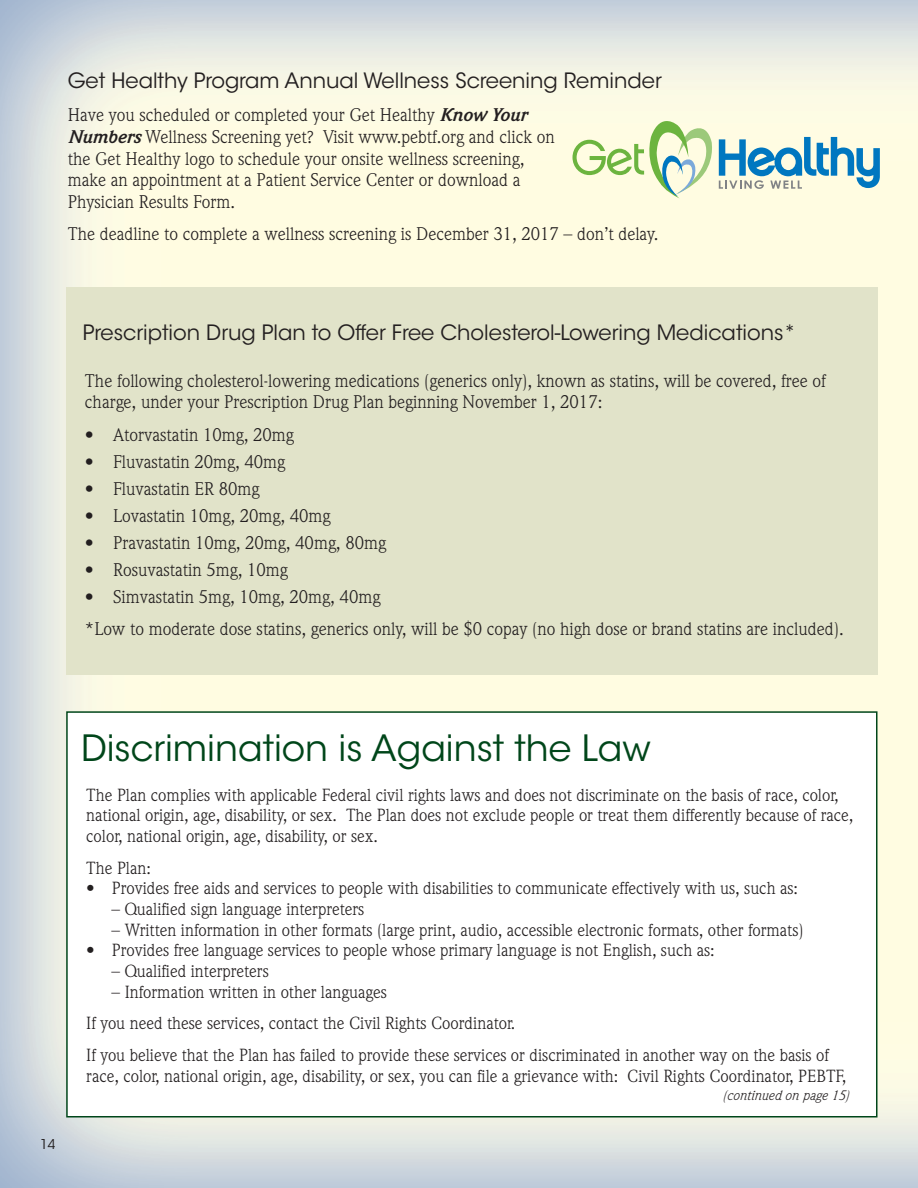
<style>
.page{position:relative;width:918px;height:1188px;background:#fff}
.page>*{position:absolute;margin:0;border:0;box-sizing:border-box;transform-origin:0 0}
.t1{font:36px "ITC Avant Garde Std";color:#00461a}
.t2{font:21px "ITC Avant Garde Std";color:#231f20}
.t3{font:18px/21.6px "Weidemann";color:#231f20}
.t4{font:17.25px/20.7px "Weidemann";color:#231f20}
.t5{font:italic 13.5px "Weidemann";color:#231f20}
.t6{font:13.5px "ITC Avant Garde Std";color:#231f20}
.s1{font-weight:700;font-style:italic}
</style>
<div class="page">
<svg style="left:573px;top:121px;width:307px;height:78px;background:#cce1ce"></svg>
<div style="left:66px;top:287px;width:812px;height:388px;background:#e1e3c9"></div>
<div style="left:66px;top:711px;width:812px;height:407px;border:2px solid #00461a"></div>
<p class="t2" style="left:68px;top:73px;width:596px">Get Healthy Program Annual Wellness Screening Reminder</p>
<p class="t3" style="left:68px;top:106px;width:489px">Have you scheduled or completed your Get Healthy <span class="s1">Know Your Numbers</span> Wellness Screening yet? Visit www.pebtf.org and click on the Get Healthy logo to schedule your onsite wellness screening, make an appointment at a Patient Service Center or download a Physician Results Form.</p>
<p class="t3" style="left:68px;top:225px;width:592px">The deadline to complete a wellness screening is December 31, 2017 – don’t delay.</p>
<p class="t2" style="left:83px;top:325px;width:715px">Prescription Drug Plan to Offer Free Cholesterol-Lowering Medications*</p>
<p class="t3" style="left:85px;top:371px;width:742px">The following cholesterol-lowering medications (generics only), known as statins, will be covered, free of charge, under your Prescription Drug Plan beginning November 1, 2017:</p>
<p class="t3" style="left:85px;top:425px;width:210px">• Atorvastatin 10mg, 20mg</p>
<p class="t3" style="left:85px;top:452px;width:202px">• Fluvastatin 20mg, 40mg</p>
<p class="t3" style="left:85px;top:479px;width:176px">• Fluvastatin ER 80mg</p>
<p class="t3" style="left:85px;top:506px;width:247px">• Lovastatin 10mg, 20mg, 40mg</p>
<p class="t3" style="left:85px;top:533px;width:303px">• Pravastatin 10mg, 20mg, 40mg, 80mg</p>
<p class="t3" style="left:85px;top:560px;width:204px">• Rosuvastatin 5mg, 10mg</p>
<p class="t3" style="left:85px;top:582px;width:760px;line-height:32.4px">• Simvastatin 5mg, 10mg, 20mg, 40mg<br>*Low to moderate dose statins, generics only, will be $0 copay (no high dose or brand statins are included).</p>
<p class="t6" style="left:40px;top:1140px;width:17px">14</p>
<h1 class="t1" style="left:81px;top:734px;width:571px">Discrimination is Against the Law</h1>
<p class="t4" style="left:86px;top:786px;width:769px">The Plan complies with applicable Federal civil rights laws and does not discriminate on the basis of race, color, national origin, age, disability, or sex. The Plan does not exclude people or treat them differently because of race, color, national origin, age, disability, or sex.</p>
<p class="t4" style="left:86px;top:859px;width:66px">The Plan:</p>
<p class="t4" style="left:86px;top:880px;width:713px">• Provides free aids and services to people with disabilities to communicate effectively with us, such as:</p>
<p class="t4" style="left:112px;top:900px;width:254px">– Qualified sign language interpreters</p>
<p class="t4" style="left:112px;top:921px;width:693px">– Written information in other formats (large print, audio, accessible electronic formats, other formats)</p>
<p class="t4" style="left:86px;top:942px;width:630px">• Provides free language services to people whose primary language is not English, such as:</p>
<p class="t4" style="left:112px;top:962px;width:159px">– Qualified interpreters</p>
<p class="t4" style="left:86px;top:978px;width:744px;line-height:31.5px;text-indent:25px">– Information written in other languages<br>If you need these services, contact the Civil Rights Coordinator.<br>If you believe that the Plan has failed to provide these services or discriminated in another way on the basis of</p>
<p class="t4" style="left:86px;top:1067px;width:761px">race, color, national origin, age, disability, or sex, you can file a grievance with: Civil Rights Coordinator, PEBTF,</p>
<p class="t5" style="left:723px;top:1091px;width:128px">(continued on page 15)</p>
</div>
